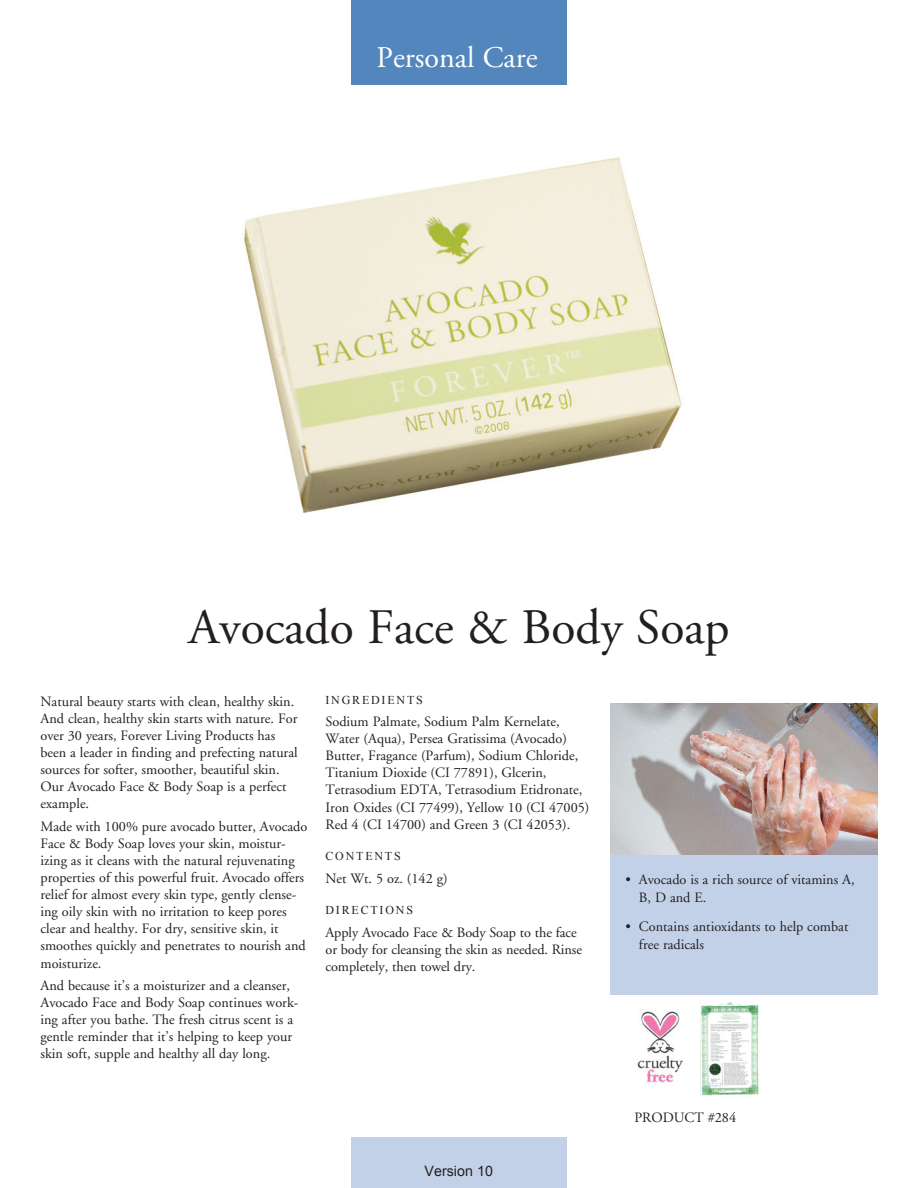
<style>
.page{position:relative;width:918px;height:1188px;background:#fff}
.page>*{position:absolute;margin:0;border:0;box-sizing:border-box;transform-origin:0 0}
.t1{font:49.5px "Adobe Garamond";color:#231f20}
.t2{font:30px "Adobe Garamond";color:#fff}
.Key_Points{font:14.25px/17.1px "Adobe Garamond";color:#231f20}
.t3{font:14.25px "Arial";color:#231f20}
.t4{font:12px "Times New Roman";letter-spacing:.15em;color:#231f20}
</style>
<div class="page">
<img style="left:610px;top:704px;width:267px;height:152px">
<div style="left:610px;top:856px;width:268px;height:139px;background:#c3d1e8"></div>
<div style="left:351px;top:0;width:216px;height:85px;background:#5286bd"></div>
<div style="left:351px;top:1137px;width:216px;height:51px;background:#c3d1e8"></div>
<img style="left:637px;top:1011px;width:46px;height:72px">
<img style="left:244px;top:157px;width:438px;height:356px">
<img style="left:700px;top:999px;width:59px;height:97px">
<p class="t2" style="left:377px;top:41px;width:162px">Personal Care</p>
<p class="t1" style="left:188px;top:601px;width:543px">Avocado Face &amp; Body Soap</p>
<p class="Key_Points" style="left:40px;top:693px;width:259px">Natural beauty starts with clean, healthy skin.<br>And clean, healthy skin starts with nature. For over 30 years, Forever Living Products has been a leader in finding and prefecting natural sources for softer, smoother, beautiful skin.<br>Our Avocado Face &amp; Body Soap is a perfect example.</p>
<p class="Key_Points" style="left:40px;top:818px;width:268px">Made with 100% pure avocado butter, Avocado Face &amp; Body Soap loves your skin, moistur&shy;izing as it cleans with the natural rejuvenating properties of this powerful fruit. Avocado offers relief for almost every skin type, gently clense&shy;ing oily skin with no irritation to keep pores clear and healthy. For dry, sensitive skin, it smoothes quickly and penetrates to nourish and moisturize.</p>
<p class="Key_Points" style="left:40px;top:977px;width:259px">And because it’s a moisturizer and a cleanser, Avocado Face and Body Soap continues work&shy;ing after you bathe. The fresh citrus scent is a gentle reminder that it’s helping to keep your skin soft, supple and healthy all day long.</p>
<p class="t4" style="left:326px;top:691px;width:99px">INGREDIENTS</p>
<p class="Key_Points" style="left:326px;top:713px;width:265px">Sodium Palmate, Sodium Palm Kernelate, Water (Aqua), Persea Gratissima (Avocado)<br>Butter, Fragance (Parfum), Sodium Chloride, Titanium Dioxide (CI 77891), Glcerin, Tetrasodium EDTA, Tetrasodium Etidronate, Iron Oxides (CI 77499), Yellow 10 (CI 47005)<br>Red 4 (CI 14700) and Green 3 (CI 42053).</p>
<p class="t4" style="left:326px;top:848px;width:77px">CONTENTS</p>
<p class="Key_Points" style="left:326px;top:870px;width:124px">Net Wt. 5 oz. (142 g)</p>
<p class="t4" style="left:326px;top:902px;width:89px">DIRECTIONS</p>
<p class="Key_Points" style="left:326px;top:924px;width:258px">Apply Avocado Face &amp; Body Soap to the face or body for cleansing the skin as needed. Rinse completely, then towel dry.</p>
<p class="Key_Points" style="left:639px;top:871px;width:217px;line-height:18px;text-indent:-14px">• Avocado is a rich source of vitamins A,<br>B, D and E.</p>
<p class="Key_Points" style="left:639px;top:917px;width:211px;line-height:18px;text-indent:-14px">• Contains antioxidants to help combat free radicals</p>
<p class="t3" style="left:425px;top:1162px;width:70px">Version 10</p>
<p class="Key_Points" style="left:634px;top:1110px;width:103px">PRODUCT #284</p>
</div>
